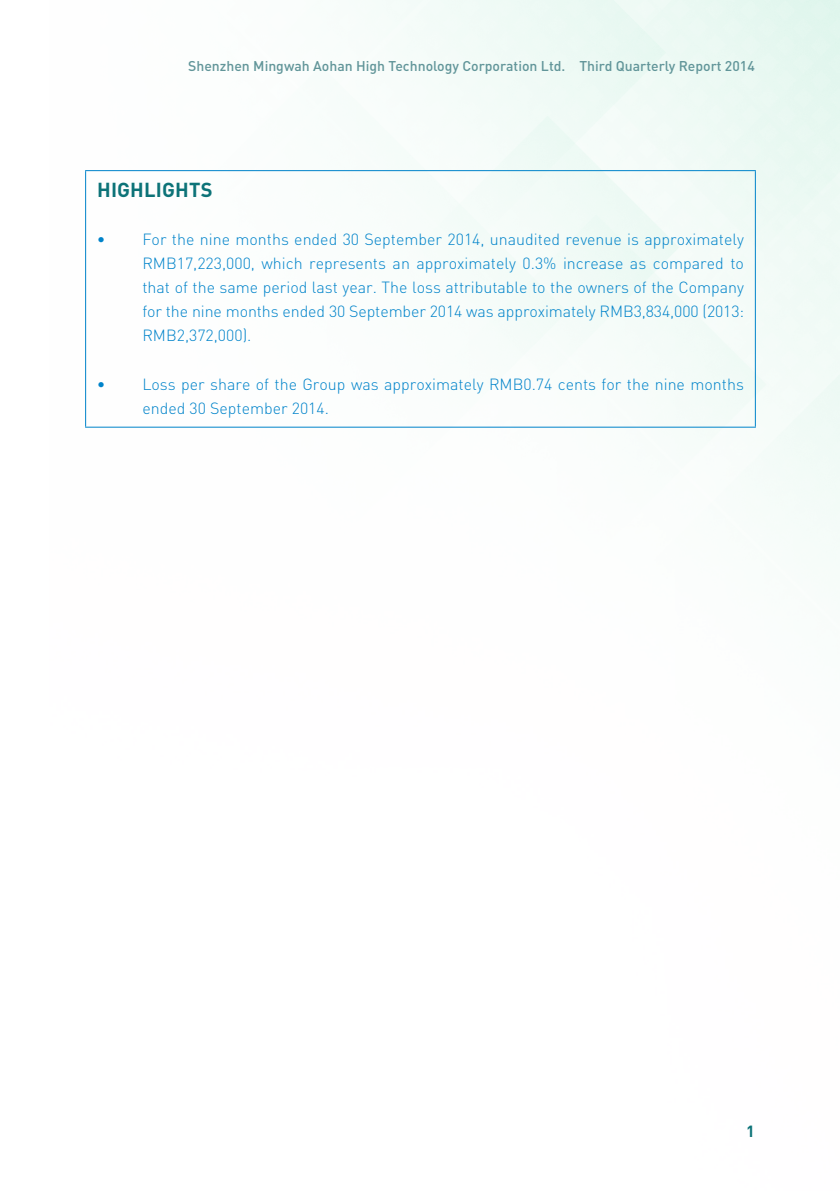
<style>
.page{position:relative;width:840px;height:1191px;background:#fff}
.page>*{position:absolute;margin:0;border:0;box-sizing:border-box;transform-origin:0 0}
.t1{font:700 20px "DIN Pro";letter-spacing:.01em;color:#0d7378}
.t2{font:300 16px/24px "DIN Pro";color:#0083ca;text-align:justify}
.t3{font:700 16px "DIN Pro";color:#0d7378}
.t4{font:500 14px "DIN Pro";color:#619599}
</style>
<div class="page">
<img style="left:86px;top:0;width:753px;height:559px">
<hr style="left:85px;top:170px;width:670px;height:1px;background:#0083ca">
<hr style="left:85px;top:171px;width:1px;height:256px;background:#0083ca">
<hr style="left:754px;top:171px;width:1px;height:256px;background:#0083ca">
<hr style="left:85px;top:427px;width:670px;height:1px;background:#0083ca">
<p class="t4" style="left:188px;top:56px;width:568px">Shenzhen Mingwah Aohan High Technology Corporation Ltd. Third Quarterly Report 2014</p>
<p class="t1" style="left:97px;top:177px;width:117px">HIGHLIGHTS</p>
<p class="t2" style="left:142px;top:227px;width:603px;text-indent:-45px">• For the nine months ended 30 September 2014, unaudited revenue is approximately RMB17,223,000, which represents an approximately 0.3% increase as compared to that of the same period last year. The loss attributable to the owners of the Company for the nine months ended 30 September 2014 was approximately RMB3,834,000 (2013:<br>RMB2,372,000).</p>
<p class="t2" style="left:142px;top:371px;width:602px;text-indent:-45px">• Loss per share of the Group was approximately RMB0.74 cents for the nine months ended 30 September 2014.</p>
<p class="t3" style="left:745px;top:1120px;width:10px">1</p>
</div>
